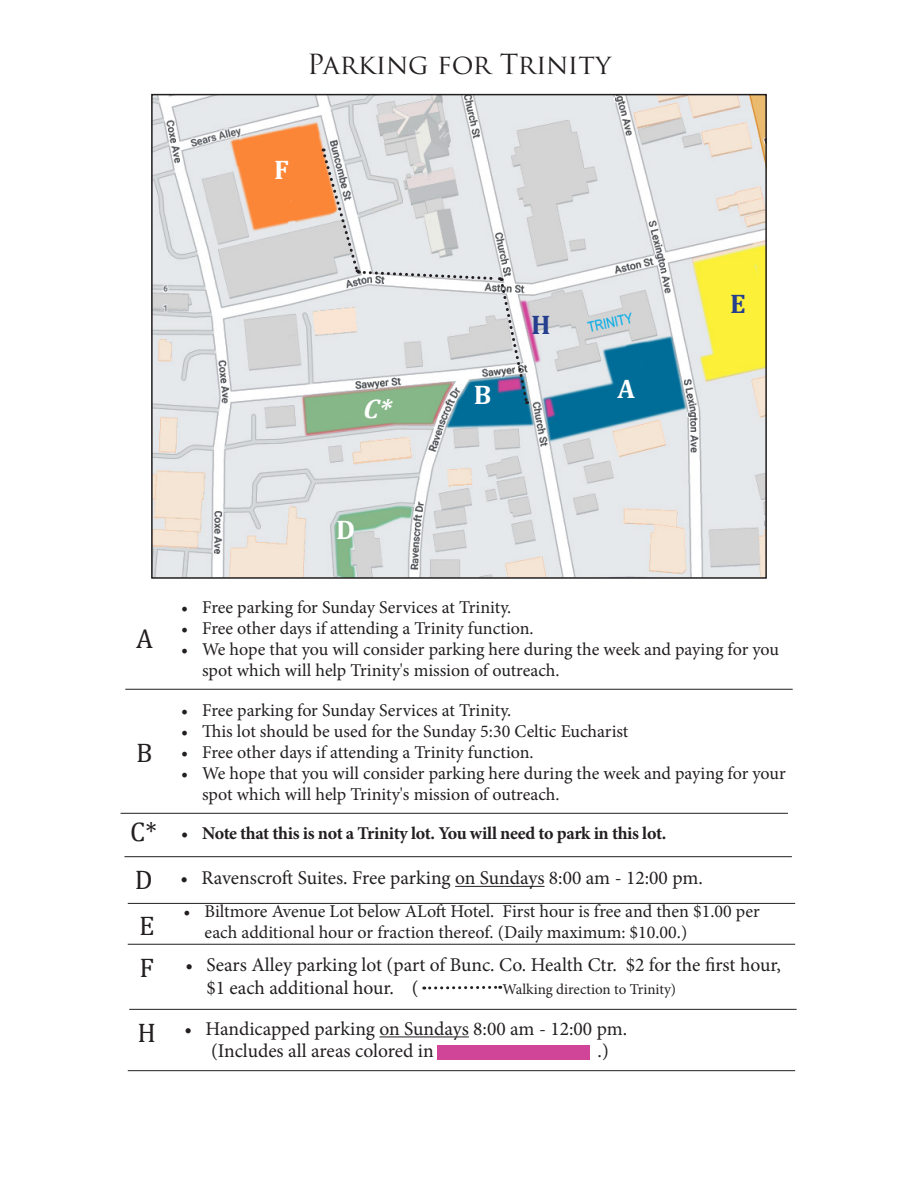
<style>
.page{position:relative;width:918px;height:1188px;background:#fff}
.page>*{position:absolute;margin:0;border:0;box-sizing:border-box;transform-origin:0 0}
.t1{font:27px "Trajan Pro";letter-spacing:-.005em;color:#231f20}
.t2{font:27px "Cambria";color:#231f20}
.t3{font:700 27px "Cambria";color:#fff}
.t4{font:italic 700 27px "Cambria";color:#fff}
.t5{font:700 27px "Cambria";color:#253f8e}
.t6{font:19.5px/22.5px "Minion Pro";color:#231f20}
.t7{font:18px/21px "Minion Pro";color:#231f20}
.t8{font:700 18px "Minion Pro";letter-spacing:-.02em;color:#231f20}
.t9{font:15px "Minion Pro";color:#231f20}
</style>
<div class="page">
<img style="left:154px;top:97px;width:610px;height:479px">
<div style="left:151px;top:94px;width:616px;height:485px;border:2px solid #231f20"></div>
<hr style="left:379px;top:1036px;width:90px;height:1px;background:#231f20">
<div style="left:437px;top:1046px;width:153px;height:14px;background:#d04597"></div>
<hr style="left:455px;top:886px;width:90px;height:1px;background:#231f20">
<hr style="left:125px;top:689px;width:668px;height:1px;background:#231f20">
<hr style="left:121px;top:813px;width:667px;height:1px;background:#231f20">
<svg style="left:321px;top:148px;width:209px;height:256px;background:#d6d9da"></svg>
<svg style="left:424px;top:985px;width:77px;height:5px"></svg>
<hr style="left:124px;top:856px;width:668px;height:1px;background:#231f20">
<hr style="left:128px;top:903px;width:667px;height:1px;background:#231f20">
<hr style="left:128px;top:944px;width:667px;height:1px;background:#231f20">
<hr style="left:129px;top:1009px;width:668px;height:1px;background:#231f20">
<hr style="left:128px;top:1070px;width:667px;height:1px;background:#231f20">
<p class="t1" style="left:307px;top:47px;width:305px">Parking for Trinity</p>
<p class="t3" style="left:274px;top:150px;width:16px">F</p>
<p class="t4" style="left:362px;top:390px;width:39px">C*</p>
<p class="t5" style="left:531px;top:306px;width:21px">H</p>
<p class="t3" style="left:474px;top:376px;width:19px">B</p>
<p class="t3" style="left:617px;top:370px;width:19px">A</p>
<p class="t5" style="left:730px;top:285px;width:17px">E</p>
<p class="t2" style="left:136px;top:623px;width:18px">A</p>
<p class="t2" style="left:136px;top:737px;width:18px">B</p>
<p class="t2" style="left:130px;top:816px;width:28px">C*</p>
<p class="t2" style="left:135px;top:864px;width:19px">D</p>
<p class="t2" style="left:139px;top:910px;width:17px">E</p>
<p class="t2" style="left:140px;top:952px;width:16px">F</p>
<p class="t2" style="left:138px;top:1016px;width:20px">H</p>
<p class="t3" style="left:336px;top:511px;width:21px">D</p>
<p class="t7" style="left:181px;top:597px;width:332px">• Free parking for Sunday Services at Trinity.</p>
<p class="t7" style="left:181px;top:618px;width:354px">• Free other days if attending a Trinity function.</p>
<p class="t7" style="left:202px;top:639px;width:578px;text-indent:-21px">• We hope that you will consider parking here during the week and paying for you spot which will help Trinity's mission of outreach.</p>
<p class="t7" style="left:181px;top:700px;width:332px">• Free parking for Sunday Services at Trinity.</p>
<p class="t7" style="left:181px;top:721px;width:449px">• This lot should be used for the Sunday 5:30 Celtic Eucharist</p>
<p class="t7" style="left:181px;top:742px;width:354px">• Free other days if attending a Trinity function.</p>
<p class="t7" style="left:202px;top:763px;width:585px;text-indent:-21px">• We hope that you will consider parking here during the week and paying for your spot which will help Trinity's mission of outreach.</p>
<p class="t8" style="left:181px;top:820px;width:487px">• Note that this is not a Trinity lot. You will need to park in this lot.</p>
<p class="t6" style="left:180px;top:867px;width:524px">• Ravenscroft Suites. Free parking on Sundays 8:00 am - 12:00 pm.</p>
<p class="t7" style="left:205px;top:901px;width:557px;text-indent:-21px">• Biltmore Avenue Lot below ALoft Hotel. First hour is free and then $1.00 per each additional hour or fraction thereof. (Daily maximum: $10.00.)</p>
<p class="t6" style="left:206px;top:954px;width:576px;text-indent:-21px">• Sears Alley parking lot (part of Bunc. Co. Health Ctr. $2 for the first hour, $1 each additional hour. (</p>
<p class="t9" style="left:503px;top:979px;width:175px">Walking direction to Trinity)</p>
<p class="t6" style="left:185px;top:1018px;width:444px">• Handicapped parking on Sundays 8:00 am - 12:00 pm.</p>
<p class="t6" style="left:211px;top:1040px;width:224px">(Includes all areas colored in</p>
<p class="t6" style="left:598px;top:1040px;width:13px">.)</p>
</div>
